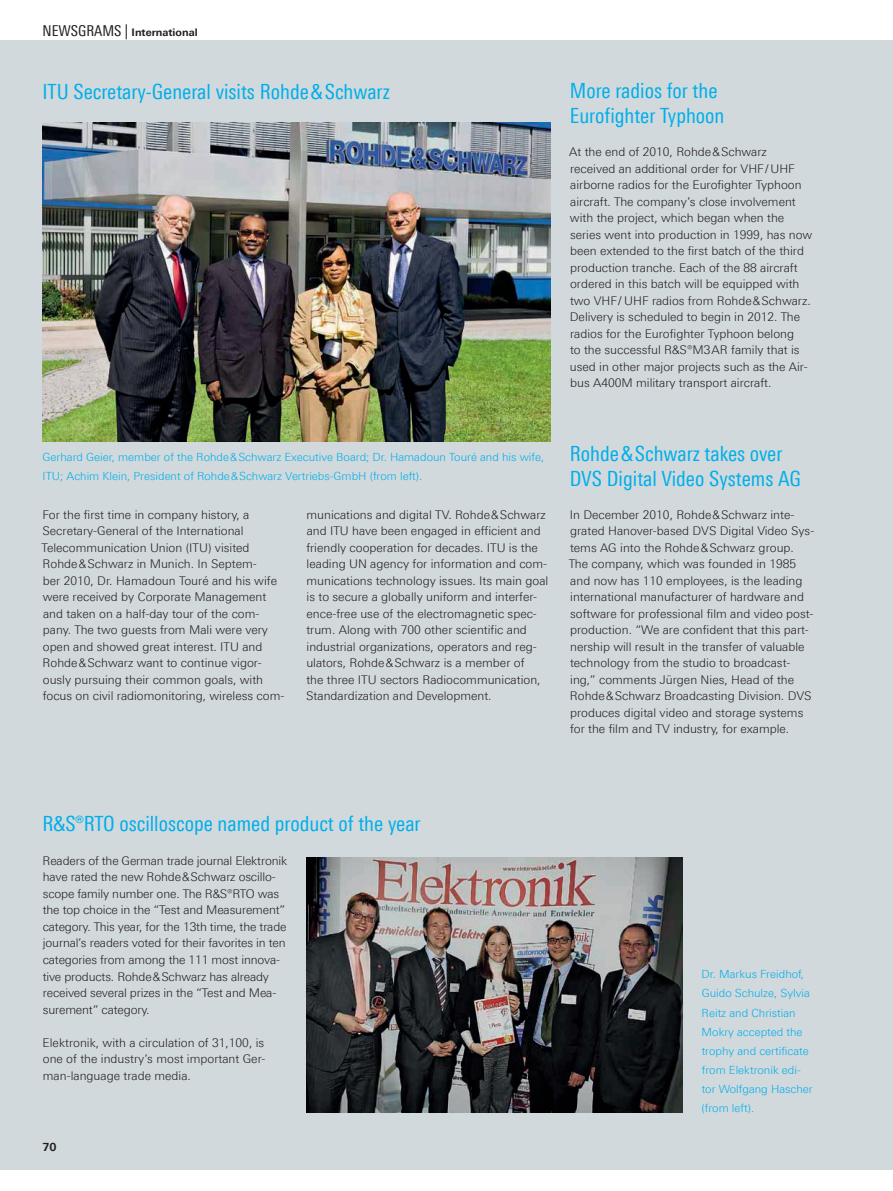
<style>
.page{position:relative;width:893px;height:1191px;background:#fff}
.page>*{position:absolute;margin:0;border:0;box-sizing:border-box;transform-origin:0 0}
.t1{font:21px/24.8px "Linotype Univers 420 Cn";color:#00afea}
.t2{font:300 12px/16.5px "Linotype Univers 330";color:#231f20}
.t3{font:300 11.25px/19.2px "Linotype Univers 330";color:#00afea}
.t4{font:700 11.25px "Linotype Univers 630";color:#231f20}
.t5{font:700 10.5px "Linotype Univers 630";color:#231f20}
.s1{font-family:"Linotype Univers 420 Cn";font-weight:400;font-size:15px}
</style>
<div class="page">
<div style="left:0;top:40px;width:893px;height:1129px;background:#d2d9dc"></div>
<img style="left:306px;top:857px;width:377px;height:255px">
<img style="left:43px;top:123px;width:508px;height:318px">
<p class="t5" style="left:43px;top:26px;width:157px"><span class="s1">NEWSGRAMS |</span> International</p>
<h1 class="t1" style="left:43px;top:79px;width:349px">ITU Secretary-General visits Rohde&amp;Schwarz</h1>
<h1 class="t1" style="left:570px;top:78px;width:156px">More radios for the<br>Eurofighter Typhoon</h1>
<p class="t2" style="left:569px;top:143px;width:245px">At the end of 2010, Rohde&amp;Schwarz received an additional order for VHF/ UHF airborne radios for the Eurofighter Typhoon aircraft. The company’s close involvement with the project, which began when the series went into production in 1999, has now been extended to the first batch of the third production tranche. Each of the 88 aircraft ordered in this batch will be equipped with two VHF/ UHF radios from Rohde&amp;Schwarz.<br>Delivery is scheduled to begin in 2012. The radios for the Eurofighter Typhoon belong<br>to the successful R&amp;S®M3AR family that is used in other major projects such as the Air&shy;bus A400M military transport aircraft.</p>
<p class="t3" style="left:43px;top:447px;width:503px">Gerhard Geier, member of the Rohde&amp;Schwarz Executive Board; Dr. Hamadoun Touré and his wife,<br>ITU; Achim Klein, President of Rohde&amp;Schwarz Vertriebs-GmbH (from left).</p>
<p class="t2" style="left:42px;top:506px;width:244px">For the first time in company history, a Secretary-General of the International Telecommunication Union (ITU) visited Rohde&amp;Schwarz in Munich. In Septem-<br>ber 2010, Dr. Hamadoun Touré and his wife were received by Corporate Management and taken on a half-day tour of the com&shy;pany. The two guests from Mali were very open and showed great interest. ITU and Rohde&amp;Schwarz want to continue vigor&shy;ously pursuing their common goals, with focus on civil radiomonitoring, wireless com-</p>
<p class="t2" style="left:306px;top:506px;width:244px">munications and digital TV. Rohde&amp;Schwarz and ITU have been engaged in efficient and friendly cooperation for decades. ITU is the leading UN agency for information and com&shy;munications technology issues. Its main goal is to secure a globally uniform and interfer&shy;ence-free use of the electromagnetic spec&shy;trum. Along with 700 other scientific and industrial organizations, operators and reg&shy;ulators, Rohde&amp;Schwarz is a member of<br>the three ITU sectors Radiocommunication, Standardization and Development.</p>
<h1 class="t1" style="left:570px;top:441px;width:232px">Rohde&amp;Schwarz takes over<br>DVS Digital Video Systems AG</h1>
<p class="t2" style="left:569px;top:506px;width:247px">In December 2010, Rohde&amp;Schwarz inte&shy;grated Hanover-based DVS Digital Video Sys&shy;tems AG into the Rohde&amp;Schwarz group.<br>The company, which was founded in 1985 and now has 110 employees, is the leading international manufacturer of hardware and software for professional film and video post&shy;production. “We are confident that this part&shy;nership will result in the transfer of valuable technology from the studio to broadcast&shy;ing,” comments Jürgen Nies, Head of the Rohde&amp;Schwarz Broadcasting Division. DVS produces digital video and storage systems for the film and TV industry, for example.</p>
<h1 class="t1" style="left:43px;top:810px;width:380px">R&amp;S®RTO oscilloscope named product of the year</h1>
<p class="t2" style="left:43px;top:852px;width:246px">Readers of the German trade journal Elektronik have rated the new Rohde&amp;Schwarz oscillo&shy;scope family number one. The R&amp;S®RTO was the top choice in the “Test and Measurement” category. This year, for the 13th time, the trade journal’s readers voted for their favorites in ten categories from among the 111 most innova&shy;tive products. Rohde&amp;Schwarz has already received several prizes in the “Test and Mea&shy;surement” category.</p>
<p class="t2" style="left:43px;top:1034px;width:224px;text-align:justify">Elektronik, with a circulation of 31,100, is one of the industry’s most important Ger&shy;man-language trade media.</p>
<p class="t4" style="left:42px;top:1139px;width:16px">70</p>
<p class="t3" style="left:702px;top:964px;width:113px">Dr. Markus Freidhof,<br>Guido Schulze, Sylvia<br>Reitz and Christian<br>Mokry accepted the trophy and certificate from Elektronik edi&shy;tor Wolfgang Hascher (from left).</p>
</div>
